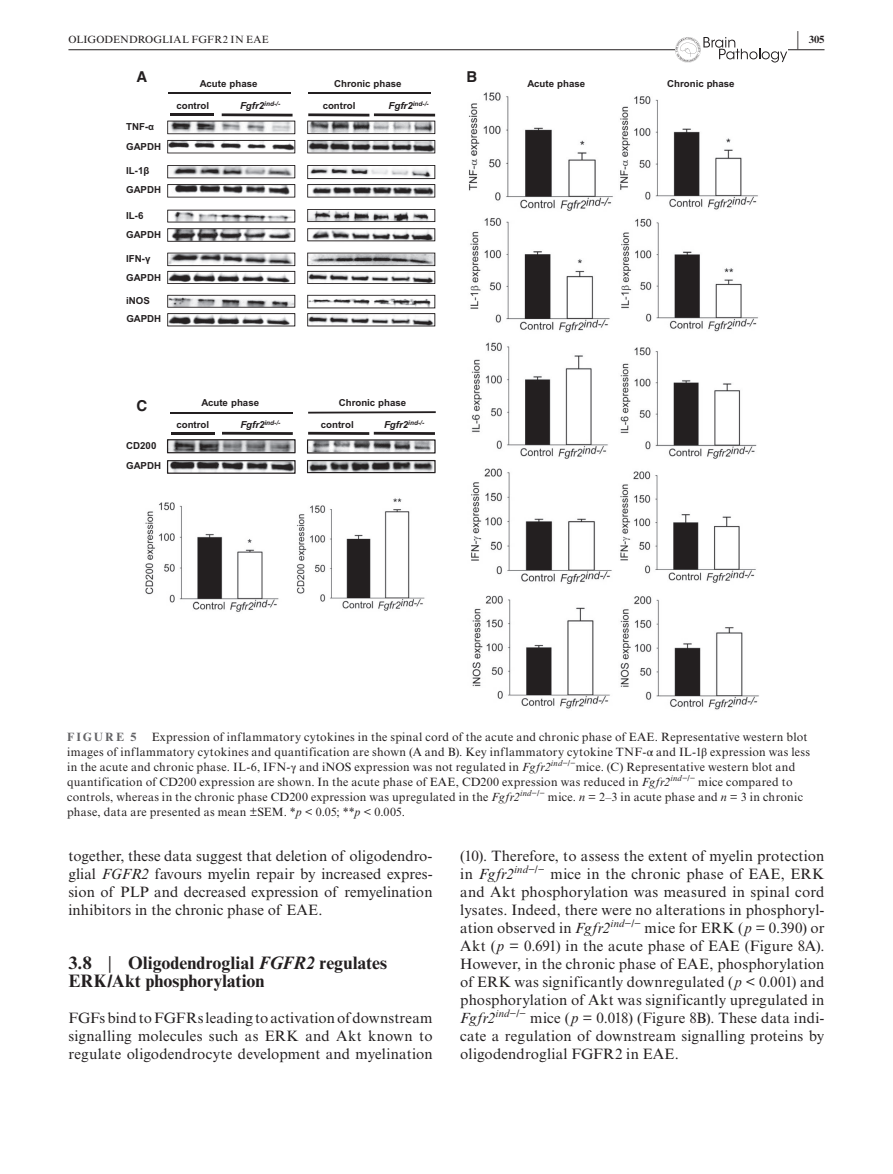
<style>
.page{position:relative;width:893px;height:1174px;background:#fff}
.page>*{position:absolute;margin:0;border:0;box-sizing:border-box;transform-origin:0 0}
.t1{font:700 18px/18px "Times New Roman MT Std";color:#231f20}
.t2{font:15px/18px "Times New Roman MT Std";letter-spacing:.01em;color:#231f20;text-align:justify}
.t3{font:italic 15px "Times New Roman MT Std";color:#231f20}
.t4{font:700 15px "Helvetica";color:#231f20}
.t5{font:12px/15px "Times New Roman MT Std";letter-spacing:.02em;color:#231f20}
.t6{font:700 12px "Times New Roman MT Std";letter-spacing:.175em;color:#636366}
.t7{font:10.5px "Times New Roman MT Std";letter-spacing:.01em;color:#231f20}
.t8{font:italic 10.5px "Times New Roman MT Std";letter-spacing:.03em;color:#231f20}
.t9{font:700 10.5px "Times New Roman MT Std";color:#231f20}
.t10{font:700 9.75px/19.5px "Arial";color:#231f20}
.t11{font:italic 700 9.75px "Arial";color:#231f20}
.t12{font:italic 8.4px "Times New Roman MT Std";letter-spacing:.035em;color:#231f20}
.t13{font:italic 700 6.45px "Arial";letter-spacing:.005em;color:#231f20}
.s1{font-size:20.25px}
.s2{font-size:9.75px}
.s3{font-family:"STIX"}
.s4{font-style:italic}
.s5{font-style:normal}
.s6{font-weight:400}
</style>
<div class="page">
<hr style="left:68px;top:49px;width:756px;height:1px;background:#231f20">
<svg style="left:675px;top:37px;width:112px;height:25px"></svg>
<img style="left:145px;top:498px;width:280px;height:114px">
<img style="left:469px;top:92px;width:290px;height:618px">
<img style="left:168px;top:453px;width:266px;height:1px">
<img style="left:168px;top:121px;width:267px;height:205px">
<svg style="left:167px;top:165px;width:128px;height:13px"></svg>
<svg style="left:167px;top:121px;width:128px;height:13px"></svg>
<svg style="left:307px;top:121px;width:128px;height:13px;background:#a4a4a6"></svg>
<svg style="left:307px;top:140px;width:128px;height:13px;background:#8b8b8c"></svg>
<svg style="left:167px;top:140px;width:128px;height:13px"></svg>
<svg style="left:307px;top:165px;width:128px;height:32px"></svg>
<svg style="left:167px;top:184px;width:128px;height:13px"></svg>
<svg style="left:167px;top:210px;width:128px;height:12px"></svg>
<svg style="left:307px;top:209px;width:128px;height:13px"></svg>
<svg style="left:307px;top:228px;width:128px;height:13px"></svg>
<svg style="left:167px;top:228px;width:128px;height:14px;background:#939394"></svg>
<svg style="left:307px;top:253px;width:128px;height:31px"></svg>
<svg style="left:307px;top:295px;width:128px;height:31px"></svg>
<svg style="left:167px;top:253px;width:128px;height:31px"></svg>
<svg style="left:167px;top:295px;width:128px;height:31px"></svg>
<hr style="left:171px;top:113px;width:43px;height:3px;background:#231f20">
<hr style="left:222px;top:113px;width:71px;height:3px;background:#231f20">
<hr style="left:308px;top:113px;width:61px;height:3px;background:#231f20">
<hr style="left:374px;top:113px;width:61px;height:3px;background:#231f20">
<hr style="left:168px;top:92px;width:123px;height:2px;background:#231f20">
<hr style="left:308px;top:92px;width:123px;height:2px;background:#231f20">
<svg style="left:167px;top:439px;width:129px;height:14px;background:#7f7f81"></svg>
<svg style="left:167px;top:460px;width:129px;height:14px;background:#807f80"></svg>
<svg style="left:307px;top:439px;width:129px;height:14px;background:#9b9b9c"></svg>
<svg style="left:307px;top:460px;width:129px;height:13px;background:#787779"></svg>
<hr style="left:171px;top:432px;width:43px;height:2px;background:#231f20">
<hr style="left:222px;top:432px;width:71px;height:3px;background:#231f20">
<hr style="left:308px;top:432px;width:61px;height:3px;background:#231f20">
<hr style="left:374px;top:432px;width:61px;height:3px;background:#231f20">
<hr style="left:170px;top:412px;width:123px;height:1px;background:#231f20">
<svg style="left:308px;top:411px;width:128px;height:2px"></svg>
<p class="t7" style="left:68px;top:33px;width:202px">OLIGODENDROGLIAL FGFR2 IN EAE</p>
<p class="t9" style="left:797px;top:33px;width:29px"><span class="s1">|</span> 305</p>
<p class="t4" style="left:137px;top:67px;width:12px">A</p>
<p class="t10" style="left:126px;top:117px;width:36px">TNF-α<br>GAPDH</p>
<p class="t10" style="left:126px;top:180px;width:36px">GAPDH</p>
<p class="t10" style="left:126px;top:161px;width:25px">IL-1β</p>
<p class="t10" style="left:126px;top:206px;width:19px">IL-6</p>
<p class="t10" style="left:126px;top:249px;width:26px">IFN-γ</p>
<p class="t10" style="left:126px;top:225px;width:36px">GAPDH</p>
<p class="t10" style="left:126px;top:267px;width:36px">GAPDH</p>
<p class="t10" style="left:126px;top:291px;width:25px">iNOS</p>
<p class="t10" style="left:126px;top:309px;width:36px">GAPDH</p>
<p class="t10" style="left:200px;top:74px;width:59px">Acute phase</p>
<p class="t10" style="left:334px;top:74px;width:69px">Chronic phase</p>
<p class="t13" style="left:264px;top:100px;width:17px">ind-/-</p>
<p class="t13" style="left:389px;top:100px;width:42px"><span class="s2">Fgfr2</span>ind-/-</p>
<p class="t10" style="left:176px;top:96px;width:34px">control</p>
<p class="t11" style="left:240px;top:99px;width:26px">Fgfr2</p>
<p class="t10" style="left:323px;top:96px;width:34px">control</p>
<p class="t4" style="left:137px;top:396px;width:12px">C</p>
<p class="t10" style="left:201px;top:393px;width:59px">Acute phase</p>
<p class="t10" style="left:339px;top:393px;width:69px">Chronic phase</p>
<p class="t10" style="left:126px;top:436px;width:36px">CD200<br>GAPDH</p>
<p class="t13" style="left:264px;top:418px;width:17px">ind-/-</p>
<p class="t13" style="left:384px;top:418px;width:42px"><span class="s2">Fgfr2</span>ind-/-</p>
<p class="t10" style="left:176px;top:415px;width:34px">control</p>
<p class="t11" style="left:240px;top:417px;width:26px">Fgfr2</p>
<p class="t10" style="left:321px;top:415px;width:34px">control</p>
<p class="t4" style="left:466px;top:67px;width:12px">B</p>
<p class="t10" style="left:528px;top:74px;width:59px">Acute phase</p>
<p class="t10" style="left:667px;top:74px;width:69px">Chronic phase</p>
<p class="t5" style="left:67px;top:729px;width:744px;text-indent:85px">Expression of inflammatory cytokines in the spinal cord of the acute and chronic phase of EAE. Representative western blot images of inflammatory cytokines and quantification are shown (A and B). Key inflammatory cytokine TNF-<span class="s3">α</span> and IL-1<span class="s3">β</span> expression was less in the acute and chronic phase. IL-6, IFN-<span class="s3">γ</span> and iNOS expression was not regulated in <span class="s4">Fgfr2</span></p>
<p class="t6" style="left:67px;top:729px;width:71px">FIGURE 5</p>
<p class="t12" style="left:551px;top:758px;width:26px">ind<span class="s5">−/−</span></p>
<p class="t5" style="left:67px;top:759px;width:730px;text-indent:508px">mice. (C) Representative western blot and quantification of CD200 expression are shown. In the acute phase of EAE, CD200 expression was reduced in <span class="s4">Fgfr2</span></p>
<p class="t12" style="left:671px;top:773px;width:26px">ind<span class="s5">−/−</span></p>
<p class="t5" style="left:67px;top:774px;width:737px;text-indent:631px">mice compared to controls, whereas in the chronic phase CD200 expression was upregulated in the <span class="s4">Fgfr2</span><sup>ind</sup><sup>−/−</sup> mice. <span class="s4">n</span> = 2–3 in acute phase and <span class="s4">n</span> = 3 in chronic phase, data are presented as mean ±SEM. *<span class="s4">p</span> &lt; 0.05; **<span class="s4">p</span> &lt; 0.005.</p>
<p class="t2" style="left:68px;top:847px;width:366px">together, these data suggest that deletion of oligodendro&shy;glial <span class="s4">FGFR2</span> favours myelin repair by increased expres&shy;sion of PLP and decreased expression of remyelination inhibitors in the chronic phase of EAE.</p>
<p class="t1" style="left:68px;top:954px;width:320px">3.8 <span class="s6">|</span> Oligodendroglial <span class="s4">FGFR2</span> regulates<br>ERK/Akt phosphorylation</p>
<p class="t2" style="left:68px;top:1009px;width:366px">FGFs bind to FGFRs leading to activation of downstream signalling molecules such as ERK and Akt known to regulate oligodendrocyte development and myelination</p>
<p class="t2" style="left:460px;top:847px;width:366px">(10). Therefore, to assess the extent of myelin protection in <span class="s4">Fgfr2</span></p>
<p class="t8" style="left:514px;top:863px;width:32px">ind<span class="s5">−/−</span></p>
<p class="t2" style="left:460px;top:865px;width:366px;text-indent:90px">mice in the chronic phase of EAE, ERK and Akt phosphorylation was measured in spinal cord lysates. Indeed, there were no alterations in phosphoryl&shy;ation observed in <span class="s4">Fgfr2</span></p>
<p class="t8" style="left:610px;top:917px;width:32px">ind<span class="s5">−/−</span></p>
<p class="t2" style="left:460px;top:919px;width:366px;text-indent:184px">mice for ERK (<span class="s4">p</span> = 0.390) or Akt (<span class="s4">p</span> = 0.691) in the acute phase of EAE (Figure 8A).<br>However, in the chronic phase of EAE, phosphorylation of ERK was significantly downregulated (<span class="s4">p</span> &lt; 0.001) and phosphorylation of Akt was significantly upregulated in</p>
<p class="t3" style="left:460px;top:1009px;width:37px">Fgfr2</p>
<p class="t8" style="left:496px;top:1007px;width:32px">ind<span class="s5">−/−</span></p>
<p class="t2" style="left:460px;top:1009px;width:366px;text-indent:70px">mice (<span class="s4">p</span> = 0.018) (Figure 8B). These data indi&shy;cate a regulation of downstream signalling proteins by oligodendroglial FGFR2 in EAE.</p>
</div>
